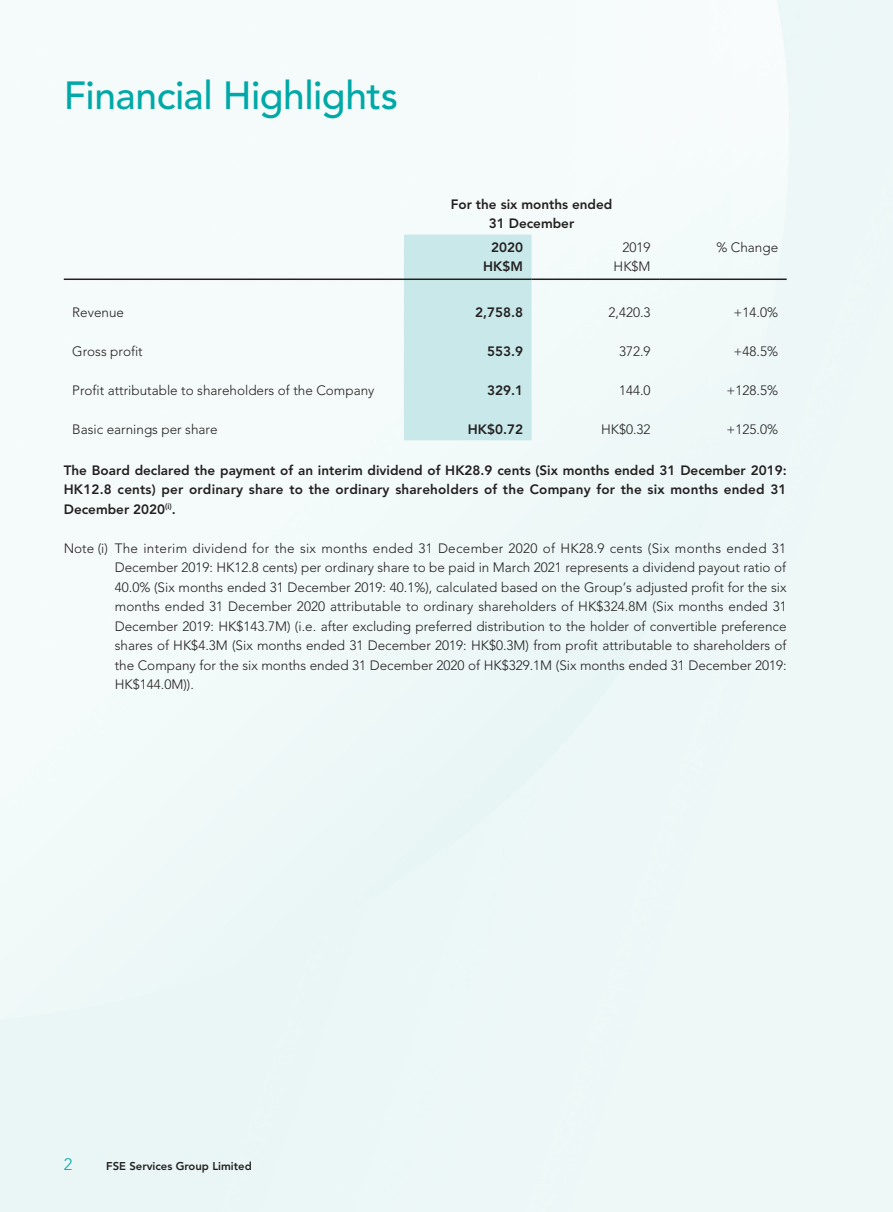
<style>
.page{position:relative;width:893px;height:1212px;background:#fff}
.page>*{position:absolute;margin:0;border:0;box-sizing:border-box;transform-origin:0 0}
.t1{font:500 39px "Avenir LT Std";letter-spacing:-.015em;color:#00a9a7}
.t2{font:300 16.5px "Avenir LT Std";color:#00a9a7}
._00_txt{font:300 13.5px/19.5px "Avenir LT Std";color:#231f20;text-align:justify}
._00_txt-2{font:800 13.5px/19.5px "Avenir LT Std";letter-spacing:.015em;color:#231f20;text-align:justify}
._50_Table_txt{font:300 13.5px "Avenir LT Std";color:#231f20}
._50_Table_txt-2{font:800 13.5px "Avenir LT Std";color:#231f20}
.t3{font:800 11.25px "Avenir LT Std";color:#231f20}
</style>
<div class="page">
<div style="left:404px;top:235px;width:127px;height:205px;background:#c9e8e9"></div>
<hr style="left:64px;top:278px;width:340px;height:2px;background:#231f20">
<hr style="left:404px;top:278px;width:127px;height:2px;background:#231f20">
<hr style="left:531px;top:278px;width:128px;height:2px;background:#231f20">
<hr style="left:659px;top:278px;width:128px;height:2px;background:#231f20">
<p class="t1" style="left:64px;top:73px;width:336px">Financial Highlights</p>
<p class="_50_Table_txt-2" style="left:451px;top:196px;width:163px">For the six months ended</p>
<p class="_50_Table_txt-2" style="left:489px;top:215px;width:87px">31 December</p>
<p class="_50_Table_txt-2" style="left:491px;top:239px;width:33px">2020</p>
<p class="_50_Table_txt" style="left:622px;top:239px;width:30px">2019</p>
<p class="_50_Table_txt" style="left:716px;top:239px;width:63px">% Change</p>
<p class="_50_Table_txt-2" style="left:483px;top:259px;width:41px">HK$M</p>
<p class="_50_Table_txt" style="left:614px;top:259px;width:39px">HK$M</p>
<p class="_50_Table_txt" style="left:72px;top:304px;width:53px">Revenue</p>
<p class="_50_Table_txt-2" style="left:475px;top:304px;width:49px">2,758.8</p>
<p class="_50_Table_txt" style="left:608px;top:304px;width:44px">2,420.3</p>
<p class="_50_Table_txt" style="left:734px;top:304px;width:46px">+14.0%</p>
<p class="_50_Table_txt" style="left:72px;top:343px;width:72px">Gross profit</p>
<p class="_50_Table_txt-2" style="left:487px;top:343px;width:37px">553.9</p>
<p class="_50_Table_txt" style="left:619px;top:343px;width:33px">372.9</p>
<p class="_50_Table_txt" style="left:734px;top:343px;width:46px">+48.5%</p>
<p class="_50_Table_txt" style="left:72px;top:382px;width:304px">Profit attributable to shareholders of the Company</p>
<p class="_50_Table_txt-2" style="left:487px;top:382px;width:37px">329.1</p>
<p class="_50_Table_txt" style="left:619px;top:382px;width:33px">144.0</p>
<p class="_50_Table_txt" style="left:727px;top:382px;width:53px">+128.5%</p>
<p class="_50_Table_txt" style="left:72px;top:421px;width:147px">Basic earnings per share</p>
<p class="_50_Table_txt-2" style="left:468px;top:421px;width:57px">HK$0.72</p>
<p class="_50_Table_txt" style="left:601px;top:421px;width:51px">HK$0.32</p>
<p class="_50_Table_txt" style="left:727px;top:421px;width:53px">+125.0%</p>
<p class="_00_txt-2" style="left:64px;top:460px;width:724px">The Board declared the payment of an interim dividend of HK28.9 cents (Six months ended 31 December 2019:<br>HK12.8 cents) per ordinary share to the ordinary shareholders of the Company for the six months ended 31<br>December 2020<sup>(i)</sup>.</p>
<p class="_00_txt" style="left:115px;top:538px;width:674px;text-indent:-51px">Note (i) The interim dividend for the six months ended 31 December 2020 of HK28.9 cents (Six months ended 31<br>December 2019: HK12.8 cents) per ordinary share to be paid in March 2021 represents a dividend payout ratio of 40.0% (Six months ended 31 December 2019: 40.1%), calculated based on the Group’s adjusted profit for the six months ended 31 December 2020 attributable to ordinary shareholders of HK$324.8M (Six months ended 31<br>December 2019: HK$143.7M) (i.e. after excluding preferred distribution to the holder of convertible preference shares of HK$4.3M (Six months ended 31 December 2019: HK$0.3M) from profit attributable to shareholders of the Company for the six months ended 31 December 2020 of HK$329.1M (Six months ended 31 December 2019:<br>HK$144.0M)).</p>
<p class="t2" style="left:64px;top:1155px;width:10px">2</p>
<p class="t3" style="left:106px;top:1160px;width:147px">FSE Services Group Limited</p>
</div>
